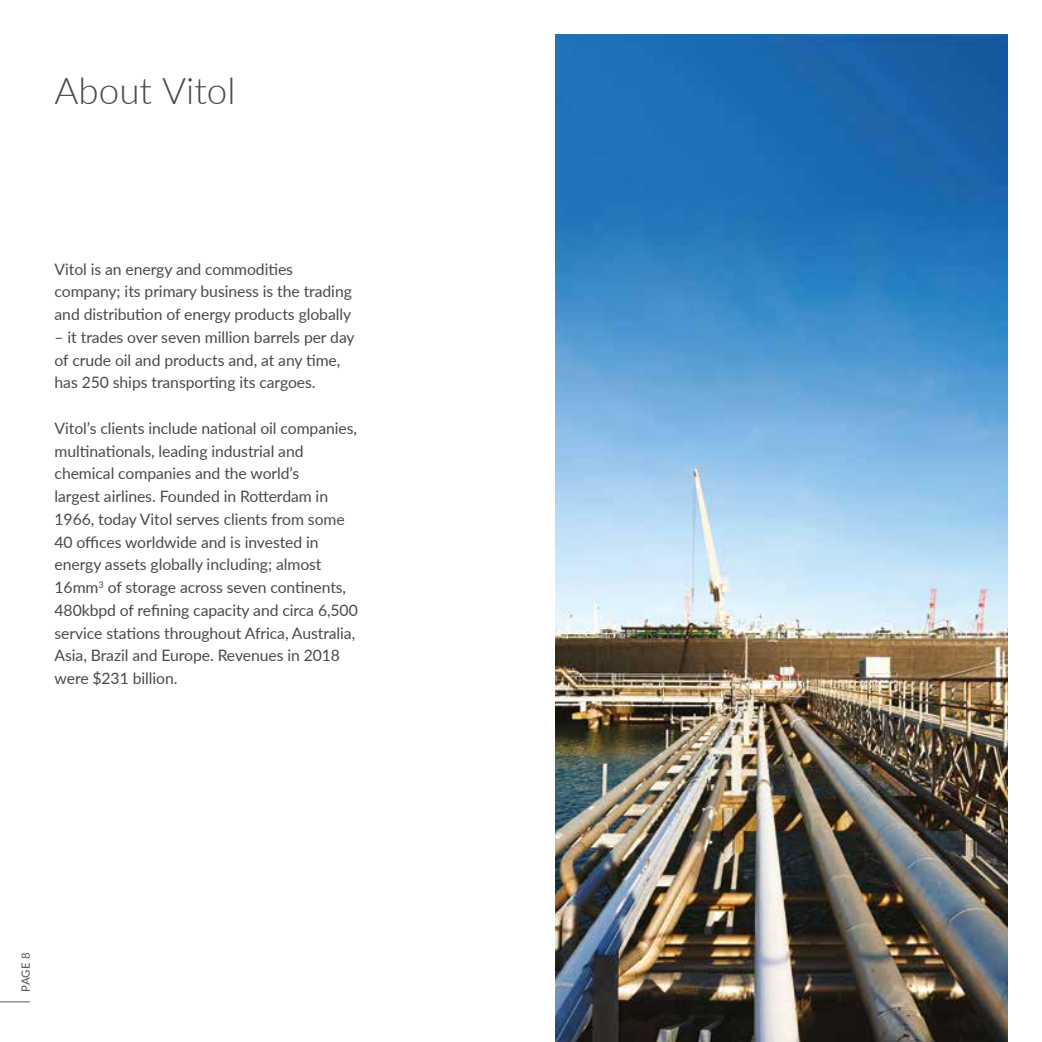
<style>
.page{position:relative;width:1042px;height:1042px;background:#fff}
.page>*{position:absolute;margin:0;border:0;box-sizing:border-box;transform-origin:0 0}
.t1{font:300 36.75px "Lato";color:#4a4a49}
.t2{font:15.75px/22.8px "Lato";letter-spacing:-.005em;color:#4a4a49}
.t3{font:11.38px "Lato";color:#50535a}
</style>
<div class="page">
<hr style="left:0;top:1001px;width:30px;height:1px;background:#54616c">
<img style="left:556px;top:35px;width:451px;height:1007px">
<h1 class="t1" style="left:55px;top:65px;width:182px">About Vitol</h1>
<p class="t2" style="left:55px;top:257px;width:299px">Vitol is an energy and commodities company; its primary business is the trading and distribution of energy products globally</p>
<p class="t2" style="left:55px;top:325px;width:302px">– it trades over seven million barrels per day of crude oil and products and, at any time, has 250 ships transporting its cargoes.</p>
<p class="t2" style="left:55px;top:416px;width:305px">Vitol’s clients include national oil companies, multinationals, leading industrial and chemical companies and the world’s<br>largest airlines. Founded in Rotterdam in 1966, today Vitol serves clients from some 40 offices worldwide and is invested in energy assets globally including; almost 16mm<sup>3</sup> of storage across seven continents, 480kbpd of refining capacity and circa 6,500 service stations throughout Africa, Australia, Asia, Brazil and Europe. Revenues in 2018 were $231 billion.</p>
<p class="t3" style="left:17px;top:992px;width:41px;rotate:-90deg">PAGE 8</p>
</div>
